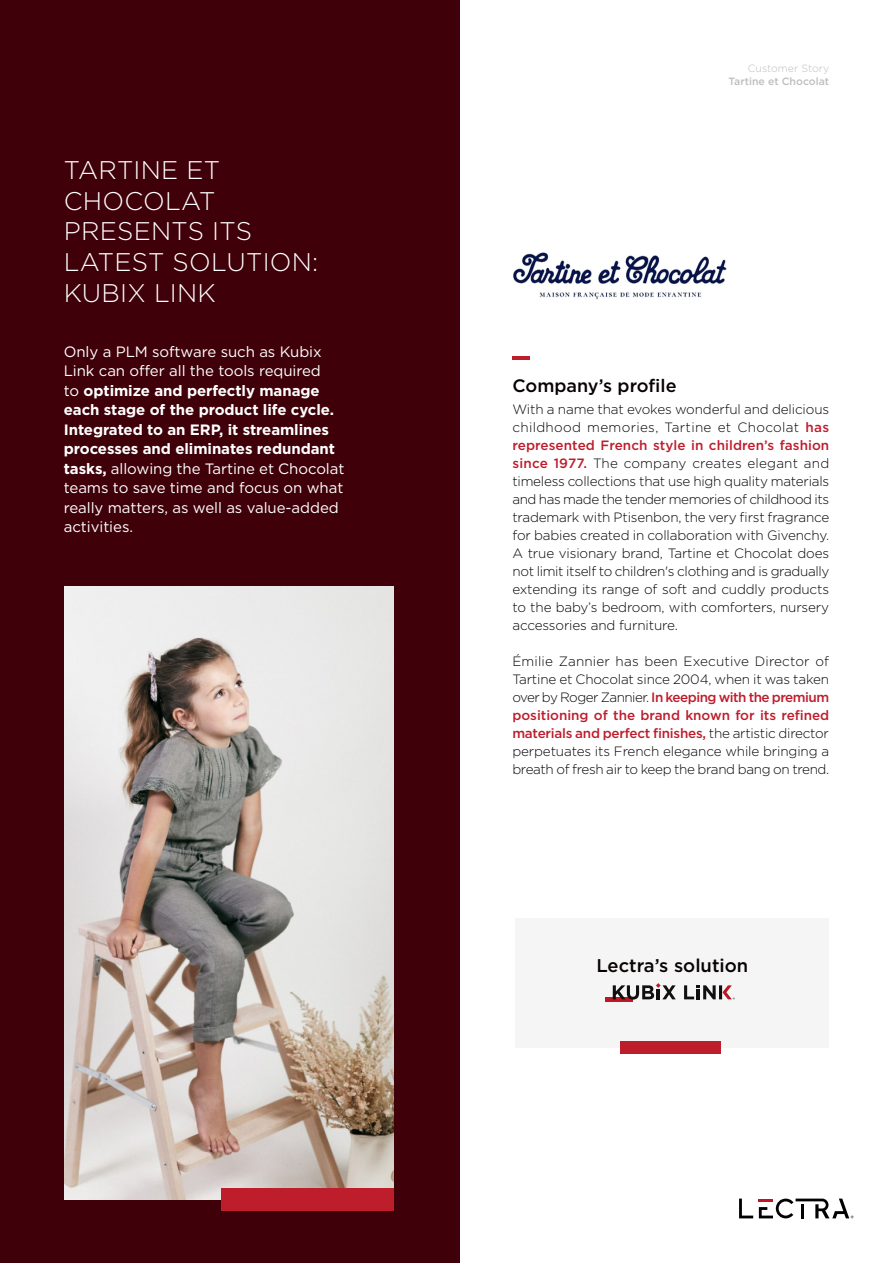
<style>
.page{position:relative;width:893px;height:1263px;background:#fff}
.page>*{position:absolute;margin:0;border:0;box-sizing:border-box;transform-origin:0 0}
.t1{font:300 25.5px/30.6px "Gotham";letter-spacing:.01em;color:#fff}
.t2{font:500 18.45px "Gotham";color:#080302}
.t3{font:500 18px "Gotham";color:#080302}
.t4{font:15px/19.5px "Gotham";letter-spacing:-.005em;color:#fff}
.t5{font:300 13.5px/18px "Gotham";letter-spacing:-.01em;color:#080302;text-align:justify}
.t6{font:500 10.5px "Gotham";color:#bfbebe}
.t7{font:300 10.5px "Gotham";color:#bfbebe}
.s1{font-weight:700}
.s2{font-weight:500;color:#be1d2c}
</style>
<div class="page">
<div style="left:0;top:0;width:459px;height:1263px;background:#3f0009"></div>
<svg style="left:739px;top:1198px;width:14px;height:20px"></svg>
<svg style="left:759px;top:1198px;width:95px;height:20px"></svg>
<div style="left:515px;top:918px;width:314px;height:130px;background:#f5f5f5"></div>
<div style="left:620px;top:1041px;width:101px;height:13px;background:#be1d2c"></div>
<svg style="left:605px;top:997px;width:28px;height:5px"></svg>
<svg style="left:613px;top:983px;width:63px;height:16px"></svg>
<svg style="left:684px;top:985px;width:51px;height:14px"></svg>
<hr style="left:512px;top:356px;width:18px;height:3px;background:#be1d2c">
<img style="left:513px;top:252px;width:214px;height:48px">
<img style="left:65px;top:587px;width:329px;height:612px">
<div style="left:221px;top:1188px;width:173px;height:22px;background:#be1d2c"></div>
<h1 class="t1" style="left:64px;top:154px;width:256px">TARTINE ET<br>CHOCOLAT<br>PRESENTS ITS<br>LATEST SOLUTION:<br>KUBIX LINK</h1>
<p class="t4" style="left:64px;top:341px;width:282px">Only a PLM software such as Kubix Link can offer all the tools required<br>to <span class="s1">optimize and perfectly manage each stage of the product life cycle.<br>Integrated to an ERP, it streamlines processes and eliminates redundant tasks,</span> allowing the Tartine et Chocolat teams to save time and focus on what really matters, as well as value-added activities.</p>
<p class="t7" style="left:748px;top:62px;width:83px">Customer Story</p>
<p class="t6" style="left:729px;top:74px;width:102px">Tartine et Chocolat</p>
<h3 class="t3" style="left:512px;top:373px;width:166px">Company’s profile</h3>
<p class="t5" style="left:512px;top:400px;width:319px">With a name that evokes wonderful and delicious childhood memories, Tartine et Chocolat <span class="s2">has represented French style in children’s fashion since 1977.</span> The company creates elegant and timeless collections that use high quality materials and has made the tender memories of childhood its trademark with Ptisenbon, the very first fragrance for babies created in collaboration with Givenchy.<br>A true visionary brand, Tartine et Chocolat does not limit itself to children's clothing and is gradually extending its range of soft and cuddly products to the baby’s bedroom, with comforters, nursery accessories and furniture.</p>
<p class="t5" style="left:512px;top:652px;width:318px">Émilie Zannier has been Executive Director of Tartine et Chocolat since 2004, when it was taken over by Roger Zannier. <span class="s2">In keeping with the premium positioning of the brand known for its refined materials and perfect finishes,</span> the artistic director perpetuates its French elegance while bringing a breath of fresh air to keep the brand bang on trend.</p>
<h2 class="t2" style="left:596px;top:953px;width:153px">Lectra’s solution</h2>
</div>
